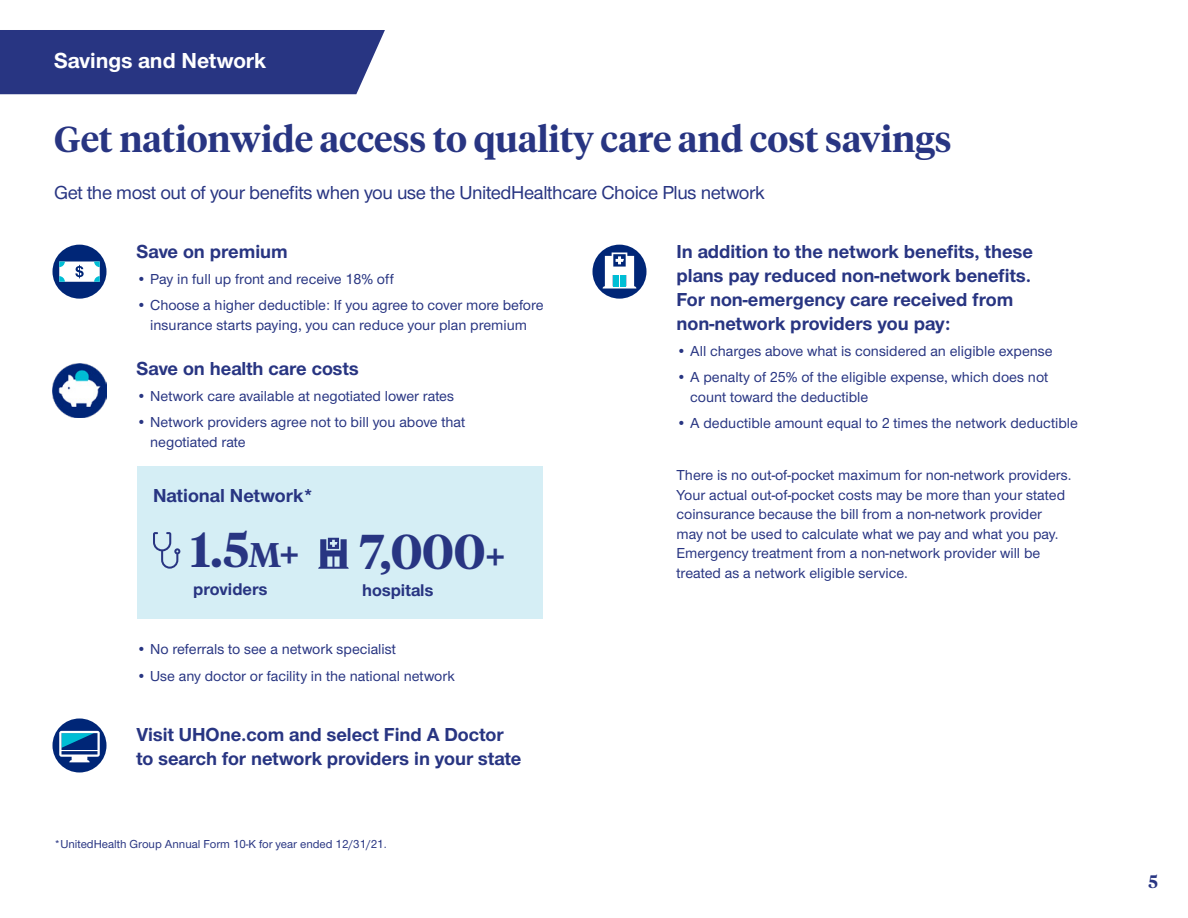
<style>
.page{position:relative;width:1188px;height:918px;background:#fff}
.page>*{position:absolute;margin:0;border:0;box-sizing:border-box;transform-origin:0 0}
.t1{font:600 48.75px "UHC Serif Headline";color:#283582}
.t2{font:600 36px "UHC Serif Headline";color:#283582}
.t3{font:700 22.5px "UHC Sans";color:#fff}
.t4{font:700 19.5px/24px "UHC Sans";color:#283582}
.t5{font:500 19.5px "UHC Sans";letter-spacing:-.02em;color:#283582}
.t6{font:600 18px "UHC Serif Headline";color:#283582}
.t7{font:700 17.55px "UHC Sans";color:#283582}
.t8{font:500 15px/19.5px "UHC Sans";color:#283582}
.t9{font:500 12px "UHC Sans";color:#283582}
.s1{font-size:34.05px}
.s2{font-family:"UHC Sans";font-weight:700;font-size:36.6px}
</style>
<div class="page">
<div style="left:0;top:30px;width:385px;height:64px;background:#283582"></div>
<div style="left:592px;top:245px;width:54px;height:54px;background:#002677;border-radius:50%"></div>
<svg style="left:603px;top:253px;width:33px;height:36px"></svg>
<div style="left:613px;top:275px;width:5px;height:11px;background:#00bed5"></div>
<div style="left:621px;top:275px;width:5px;height:11px;background:#00bed5"></div>
<div style="left:52px;top:245px;width:54px;height:54px;background:#002677;border-radius:50%"></div>
<svg style="left:59px;top:262px;width:41px;height:20px"></svg>
<img style="left:52px;top:364px;width:54px;height:54px">
<div style="left:52px;top:718px;width:54px;height:54px;background:#002677;border-radius:50%"></div>
<svg style="left:59px;top:731px;width:41px;height:31px"></svg>
<div style="left:137px;top:466px;width:406px;height:153px;background:#d5eef5"></div>
<svg style="left:153px;top:532px;width:27px;height:37px"></svg>
<svg style="left:318px;top:538px;width:31px;height:31px"></svg>
<h3 class="t3" style="left:54px;top:45px;width:214px">Savings and Network</h3>
<h2 class="t2" style="left:54px;top:115px;width:899px">Get nationwide access to quality care and cost savings</h2>
<h3 class="t5" style="left:54px;top:179px;width:712px">Get the most out of your benefits when you use the UnitedHealthcare Choice Plus network</h3>
<h3 class="t4" style="left:136px;top:238px;width:153px">Save on premium</h3>
<p class="t8" style="left:136px;top:269px;width:259px">• Pay in full up front and receive 18% off</p>
<p class="t8" style="left:136px;top:295px;width:409px;text-align:center">• Choose a higher deductible: If you agree to cover more before insurance starts paying, you can reduce your plan premium</p>
<h3 class="t4" style="left:136px;top:355px;width:224px">Save on health care costs</h3>
<p class="t8" style="left:136px;top:385px;width:319px">• Network care available at negotiated lower rates</p>
<p class="t8" style="left:150px;top:412px;width:317px;text-indent:-14px">• Network providers agree not to bill you above that negotiated rate</p>
<h3 class="t4" style="left:153px;top:483px;width:162px">National Network*</h3>
<h1 class="t1" style="left:191px;top:516px;width:111px">1.5<span class="s1">m</span><span class="s2">+</span></h1>
<p class="t7" style="left:193px;top:577px;width:76px">providers</p>
<h1 class="t1" style="left:360px;top:518px;width:148px">7,000<span class="s2">+</span></h1>
<p class="t7" style="left:362px;top:579px;width:73px">hospitals</p>
<p class="t8" style="left:136px;top:639px;width:261px">• No referrals to see a network specialist</p>
<p class="t8" style="left:136px;top:665px;width:320px">• Use any doctor or facility in the national network</p>
<h3 class="t4" style="left:136px;top:722px;width:386px">Visit UHOne.com and select Find A Doctor to search for network providers in your state</h3>
<p class="t9" style="left:54px;top:836px;width:334px">*UnitedHealth Group Annual Form 10-K for year ended 12/31/21.</p>
<h3 class="t4" style="left:676px;top:238px;width:358px">In addition to the network benefits, these plans pay reduced non-network benefits.<br>For non-emergency care received from non-network providers you pay:</h3>
<p class="t8" style="left:676px;top:341px;width:378px">• All charges above what is considered an eligible expense</p>
<p class="t8" style="left:690px;top:367px;width:360px;text-indent:-14px">• A penalty of 25% of the eligible expense, which does not count toward the deductible</p>
<p class="t8" style="left:676px;top:413px;width:403px">• A deductible amount equal to 2 times the network deductible</p>
<p class="t8" style="left:676px;top:465px;width:397px">There is no out-of-pocket maximum for non-network providers.<br>Your actual out-of-pocket costs may be more than your stated coinsurance because the bill from a non-network provider may not be used to calculate what we pay and what you pay.<br>Emergency treatment from a non-network provider will be treated as a network eligible service.</p>
<p class="t6" style="left:1149px;top:869px;width:11px">5</p>
</div>
